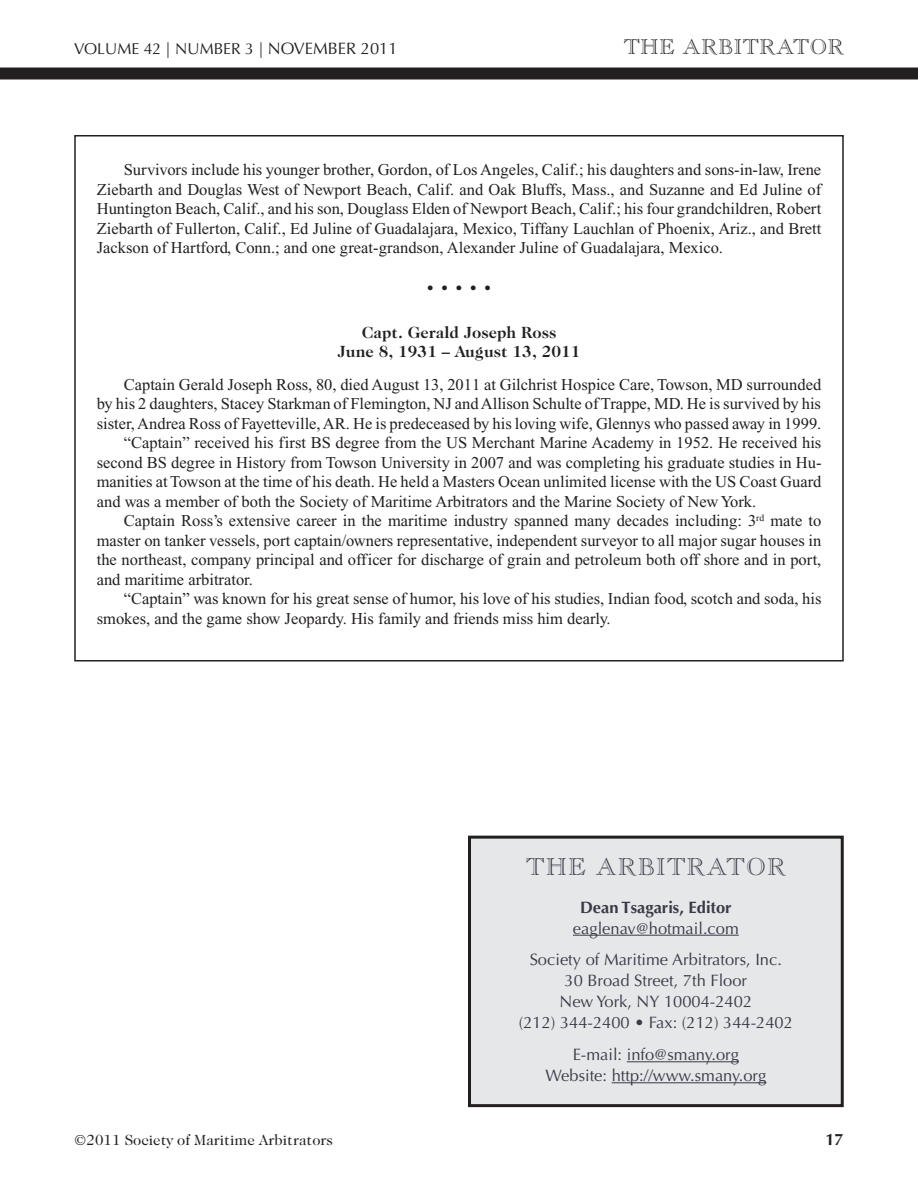
<style>
.page{position:relative;width:918px;height:1188px;background:#fff}
.page>*{position:absolute;margin:0;border:0;box-sizing:border-box;transform-origin:0 0}
.t1{font:24px "Caslon Openface BT";letter-spacing:.075em;color:#393a47}
.t2{font:21px "Caslon Openface BT";color:#231f20}
.t3{font:16.5px/19.5px "Times New Roman";color:#231f20;text-align:justify}
.t4{font:16.5px/21px "Optima";color:#393a47;text-align:center}
.t5{font:700 16.5px/19.5px "Caslon 224 IT Cby BT";color:#231f20;text-align:center}
.t6{font:700 16.5px "Optima";color:#393a47}
.t7{font:16.5px "Caslon 224 IT Cby BT";color:#231f20}
.t8{font:700 16.5px "Optima";color:#231f20}
.t9{font:15.75px "Optima";color:#231f20}
.t10{font:15px "Caslon 224 IT Cby BT";color:#231f20}
.s1{font-size:16.5px}
</style>
<div class="page">
<div style="left:0;top:68px;width:918px;height:12px;background:#231f20"></div>
<div style="left:470px;top:837px;width:372px;height:269px;background:#e6e7e9"></div>
<div style="left:468px;top:836px;width:376px;height:271px;border:3px solid #231f20"></div>
<hr style="left:573px;top:935px;width:166px;height:1px;background:#393a47">
<hr style="left:627px;top:1061px;width:112px;height:1px;background:#393a47">
<hr style="left:612px;top:1082px;width:154px;height:1px;background:#393a47">
<p class="t9" style="left:74px;top:39px;width:325px">VOLUME 42 | NUMBER 3 | <span class="s1">NOVEMBER 2011</span></p>
<p class="t2" style="left:624px;top:34px;width:95px">THE ARBITRATOR</p>
<p class="t3" style="left:97px;top:160px;width:726px;text-indent:27px">Survivors include his younger brother, Gordon, of Los Angeles, Calif.; his daughters and sons-in-law, Irene Ziebarth and Douglas West of Newport Beach, Calif. and Oak Bluffs, Mass., and Suzanne and Ed Juline of Huntington Beach, Calif., and his son, Douglass Elden of Newport Beach, Calif.; his four grandchildren, Robert Ziebarth of Fullerton, Calif., Ed Juline of Guadalajara, Mexico, Tiffany Lauchlan of Phoenix, Ariz., and Brett Jackson of Hartford, Conn.; and one great-grandson, Alexander Juline of Guadalajara, Mexico.</p>
<p class="t7" style="left:425px;top:278px;width:69px">• • • • •</p>
<p class="t5" style="left:337px;top:322px;width:245px">Capt. Gerald Joseph Ross<br>June 8, 1931 – August 13, 2011</p>
<p class="t3" style="left:124px;top:374px;width:699px">Captain Gerald Joseph Ross, 80, died August 13, 2011 at Gilchrist Hospice Care, Towson, MD surrounded</p>
<p class="t3" style="left:97px;top:394px;width:726px">by his 2 daughters, Stacey Starkman of Flemington, NJ and Allison Schulte of Trappe, MD. He is survived by his</p>
<p class="t3" style="left:97px;top:413px;width:726px">sister, Andrea Ross of Fayetteville, AR. He is predeceased by his loving wife, Glennys who passed away in 1999.</p>
<p class="t3" style="left:124px;top:433px;width:699px">“Captain” received his first BS degree from the US Merchant Marine Academy in 1952. He received his</p>
<p class="t3" style="left:97px;top:452px;width:726px">second BS degree in History from Towson University in 2007 and was completing his graduate studies in Hu-</p>
<p class="t3" style="left:97px;top:472px;width:726px">manities at Towson at the time of his death. He held a Masters Ocean unlimited license with the US Coast Guard</p>
<p class="t3" style="left:97px;top:491px;width:661px">and was a member of both the Society of Maritime Arbitrators and the Marine Society of New York.</p>
<p class="t3" style="left:124px;top:511px;width:699px">Captain Ross’s extensive career in the maritime industry spanned many decades including: 3<sup>rd</sup> mate to</p>
<p class="t3" style="left:97px;top:530px;width:726px">master on tanker vessels, port captain/owners representative, independent surveyor to all major sugar houses in</p>
<p class="t3" style="left:97px;top:550px;width:726px">the northeast, company principal and officer for discharge of grain and petroleum both off shore and in port,</p>
<p class="t3" style="left:97px;top:569px;width:158px">and maritime arbitrator.</p>
<p class="t3" style="left:124px;top:589px;width:699px">“Captain” was known for his great sense of humor, his love of his studies, Indian food, scotch and soda, his</p>
<p class="t3" style="left:97px;top:608px;width:515px">smokes, and the game show Jeopardy. His family and friends miss him dearly.</p>
<h1 class="t1" style="left:526px;top:852px;width:261px">THE ARBITRATOR</h1>
<p class="t6" style="left:580px;top:897px;width:153px">Dean Tsagaris, Editor</p>
<p class="t4" style="left:530px;top:912px;width:254px;line-height:31.8px">eaglenav@hotmail.com<br>Society of Maritime Arbitrators, Inc.</p>
<p class="t4" style="left:519px;top:971px;width:276px">30 Broad Street, 7th Floor<br>New York, NY 10004-2402<br>(212) 344-2400 • Fax: (212) 344-2402</p>
<p class="t4" style="left:545px;top:1044px;width:223px">E-mail: info@smany.org<br>Website: http://www.smany.org</p>
<p class="t10" style="left:74px;top:1130px;width:260px">©2011 Society of Maritime Arbitrators</p>
<p class="t8" style="left:825px;top:1130px;width:20px">17</p>
</div>
